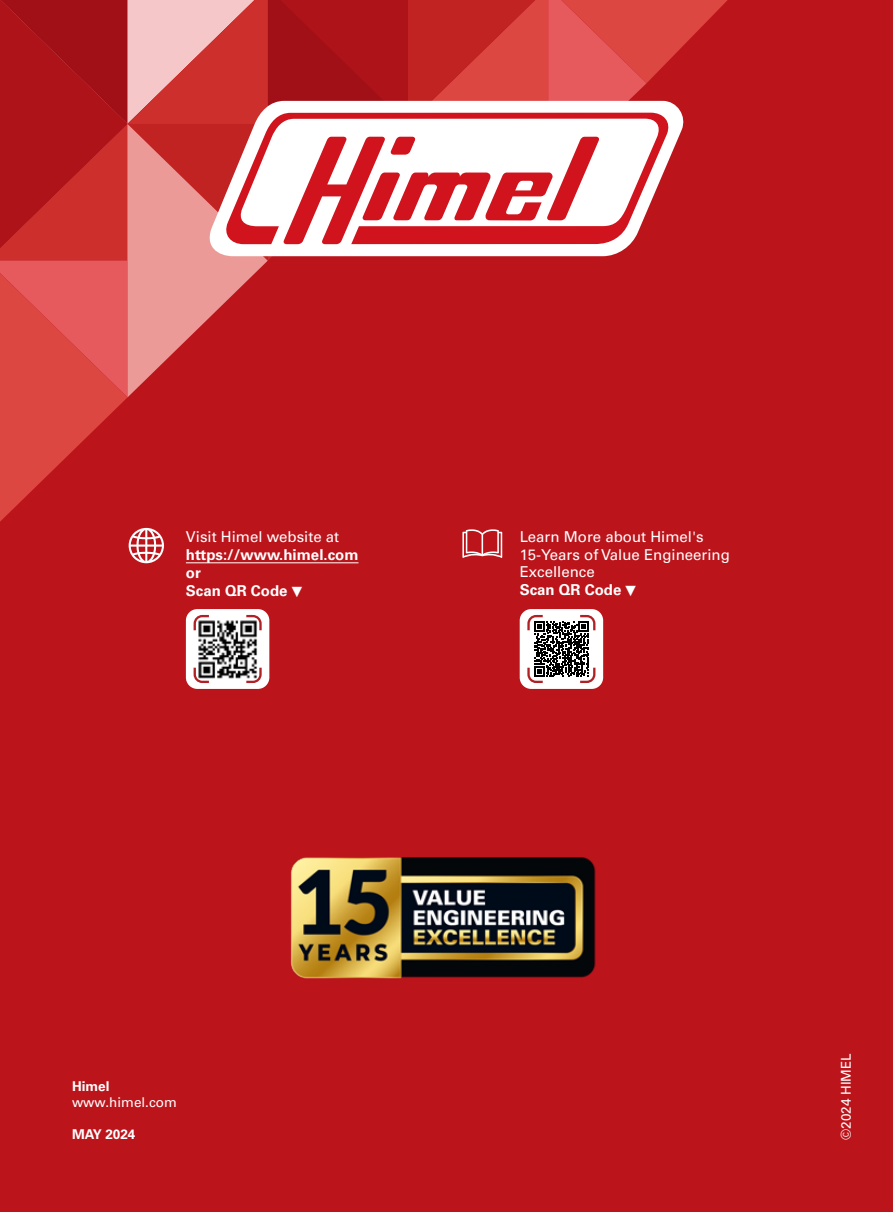
<style>
.page{position:relative;width:893px;height:1212px;background:#bc141b}
.page>*{position:absolute;margin:0;border:0;box-sizing:border-box;transform-origin:0 0}
.t1{font:15px/17.9px "Univers LT Std";color:#fff}
.t2{font:700 15px/18px "Univers LT Std";color:#fff}
.t3{font:13.5px "Univers LT Std";color:#fff}
.t4{font:700 13.5px "Univers LT Std";color:#fff}
.s1{font-family:"Arial Narrow";font-weight:400}
.s2{font-weight:700}
.s3{font-family:"Arial Narrow"}
</style>
<div class="page">
<svg style="left:0;top:0;width:728px;height:522px"></svg>
<svg style="left:223px;top:113px;width:449px;height:131px;background:#ea9b9f"></svg>
<img style="left:290px;top:857px;width:306px;height:122px">
<hr style="left:186px;top:562px;width:172px;height:1px;background:#fff">
<div style="left:186px;top:609px;width:83px;height:80px;background:#fff;border-radius:11px"></div>
<img style="left:195px;top:620px;width:65px;height:59px">
<svg style="left:246px;top:615px;width:16px;height:15px"></svg>
<svg style="left:194px;top:615px;width:15px;height:15px"></svg>
<svg style="left:246px;top:668px;width:16px;height:15px"></svg>
<svg style="left:194px;top:668px;width:15px;height:15px"></svg>
<div style="left:520px;top:609px;width:83px;height:80px;background:#fff;border-radius:11px"></div>
<svg style="left:527px;top:615px;width:68px;height:68px"></svg>
<svg style="left:129px;top:528px;width:35px;height:35px"></svg>
<svg style="left:462px;top:529px;width:40px;height:29px"></svg>
<p class="t1" style="left:186px;top:530px;width:155px">Visit Himel website at</p>
<p class="t2" style="left:186px;top:548px;width:174px">https://www.himel.com or<br>Scan QR Code <span class="s1">▼</span></p>
<p class="t1" style="left:520px;top:529px;width:212px">Learn More about Himel's<br>15-Years of Value Engineering<br>Excellence<br><span class="s2">Scan QR Code</span> <span class="s3">▼</span></p>
<p class="t4" style="left:72px;top:1081px;width:39px">Himel</p>
<p class="t3" style="left:72px;top:1097px;width:106px">www.himel.com</p>
<p class="t4" style="left:72px;top:1129px;width:65px">MAY 2024</p>
<p class="t3" style="left:841px;top:1140px;width:88px;rotate:-90deg">©2024 HIMEL</p>
</div>
